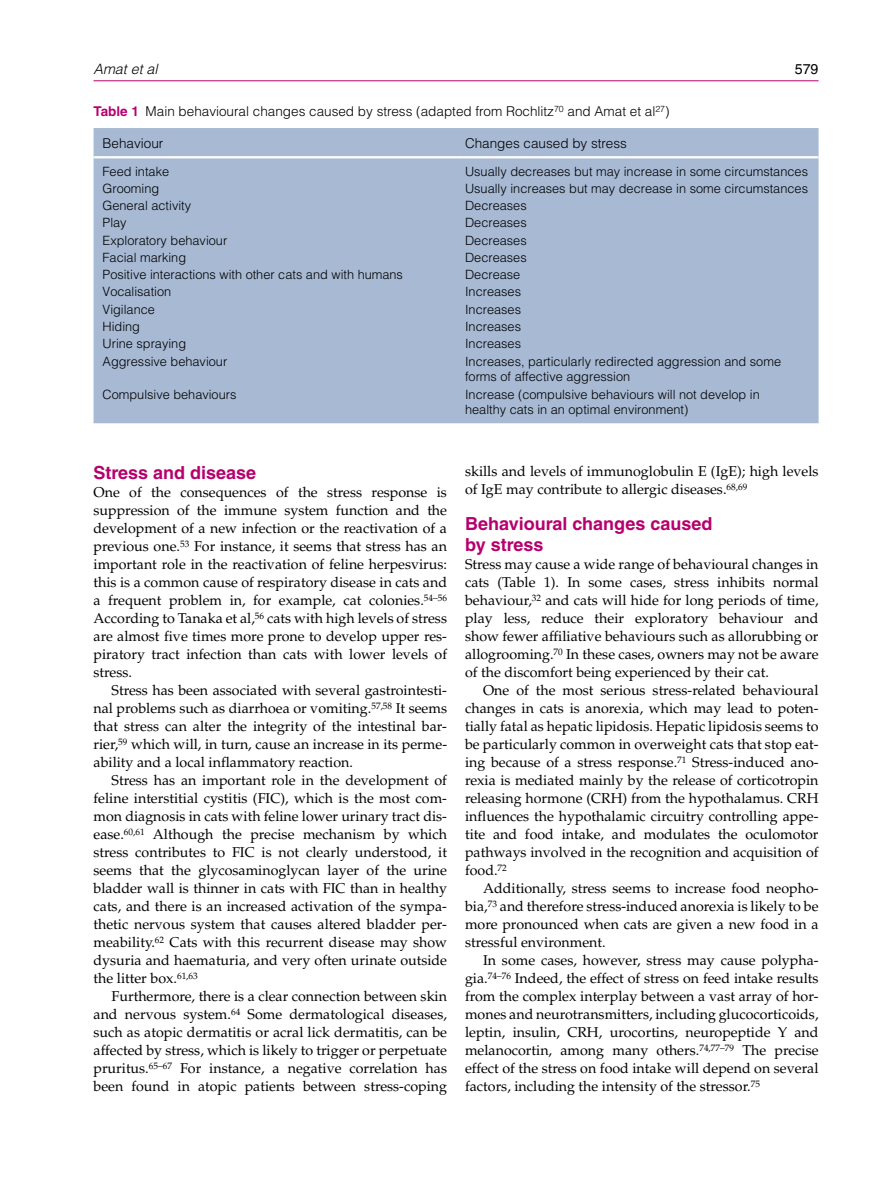
<style>
.page{position:relative;width:893px;height:1191px;background:#fff}
.page>*{position:absolute;margin:0;border:0;box-sizing:border-box;transform-origin:0 0}
.t1{font:700 18px/21px "Helvetica LT Std";color:#b6006d}
.t2{font:14.25px/18px "Palatino LT Std";color:#000;text-align:justify}
.t3{font:italic 300 14.25px "Helvetica LT Std";color:#000}
.t4{font:14.25px "Helvetica LT Std";color:#000}
.t5{font:300 13.5px "Helvetica LT Std";color:#000}
.t6{font:300 12.75px/15.8px "Helvetica LT Std";color:#000}
.s1{font-weight:700;color:#b6006d}
</style>
<div class="page">
<hr style="left:94px;top:80px;width:725px;height:1px;background:#b6006d">
<div style="left:94px;top:128px;width:725px;height:295px;background:#a7b9d3"></div>
<hr style="left:94px;top:156px;width:362px;height:2px;background:#fff">
<hr style="left:456px;top:156px;width:363px;height:2px;background:#fff">
<p class="t3" style="left:94px;top:60px;width:66px">Amat et al</p>
<p class="t4" style="left:795px;top:61px;width:25px">579</p>
<p class="t5" style="left:94px;top:103px;width:578px"><span class="s1">Table 1</span> Main behavioural changes caused by stress (adapted from Rochlitz<sup>70</sup> and Amat et al<sup>27</sup>)</p>
<p class="t5" style="left:103px;top:135px;width:62px">Behaviour</p>
<p class="t5" style="left:465px;top:135px;width:163px">Changes caused by stress</p>
<p class="t6" style="left:103px;top:163px;width:68px">Feed intake</p>
<p class="t6" style="left:465px;top:163px;width:344px">Usually decreases but may increase in some circumstances</p>
<p class="t6" style="left:103px;top:180px;width:58px">Grooming</p>
<p class="t6" style="left:465px;top:180px;width:344px">Usually increases but may decrease in some circumstances</p>
<p class="t6" style="left:103px;top:198px;width:90px">General activity</p>
<p class="t6" style="left:465px;top:198px;width:63px">Decreases</p>
<p class="t6" style="left:103px;top:215px;width:26px">Play</p>
<p class="t6" style="left:465px;top:215px;width:63px">Decreases</p>
<p class="t6" style="left:103px;top:232px;width:126px">Exploratory behaviour</p>
<p class="t6" style="left:465px;top:232px;width:63px">Decreases</p>
<p class="t6" style="left:103px;top:249px;width:85px">Facial marking</p>
<p class="t6" style="left:465px;top:249px;width:63px">Decreases</p>
<p class="t6" style="left:103px;top:267px;width:302px">Positive interactions with other cats and with humans</p>
<p class="t6" style="left:465px;top:267px;width:57px">Decrease</p>
<p class="t6" style="left:103px;top:284px;width:70px">Vocalisation</p>
<p class="t6" style="left:465px;top:284px;width:57px">Increases</p>
<p class="t6" style="left:103px;top:301px;width:54px">Vigilance</p>
<p class="t6" style="left:465px;top:301px;width:57px">Increases</p>
<p class="t6" style="left:103px;top:318px;width:39px">Hiding</p>
<p class="t6" style="left:465px;top:318px;width:57px">Increases</p>
<p class="t6" style="left:103px;top:336px;width:85px">Urine spraying</p>
<p class="t6" style="left:465px;top:336px;width:57px">Increases</p>
<p class="t6" style="left:103px;top:353px;width:126px">Aggressive behaviour</p>
<p class="t6" style="left:465px;top:353px;width:318px">Increases, particularly redirected aggression and some forms of affective aggression</p>
<p class="t6" style="left:103px;top:386px;width:135px">Compulsive behaviours</p>
<p class="t6" style="left:465px;top:386px;width:296px">Increase (compulsive behaviours will not develop in healthy cats in an optimal environment)</p>
<p class="t1" style="left:94px;top:461px;width:164px">Stress and disease</p>
<p class="t2" style="left:94px;top:483px;width:355px">One of the consequences of the stress response is suppression of the immune system function and the development of a new infection or the reactivation of a previous one.<sup>53</sup> For instance, it seems that stress has an important role in the reactivation of feline herpesvirus: this is a common cause of respiratory disease in cats and a frequent problem in, for example, cat colonies.<sup>54–56<br></sup>According to Tanaka et al,<sup>56</sup> cats with high levels of stress are almost five times more prone to develop upper res&shy;piratory tract infection than cats with lower levels of stress.</p>
<p class="t2" style="left:94px;top:681px;width:355px;text-indent:18px">Stress has been associated with several gastrointesti&shy;nal problems such as diarrhoea or vomiting.<sup>57,58</sup> It seems that stress can alter the integrity of the intestinal bar&shy;rier,<sup>59</sup> which will, in turn, cause an increase in its perme&shy;ability and a local inflammatory reaction.</p>
<p class="t2" style="left:94px;top:771px;width:355px;text-indent:18px">Stress has an important role in the development of feline interstitial cystitis (FIC), which is the most com&shy;mon diagnosis in cats with feline lower urinary tract dis&shy;ease.<sup>60,61</sup> Although the precise mechanism by which stress contributes to FIC is not clearly understood, it seems that the glycosaminoglycan layer of the urine bladder wall is thinner in cats with FIC than in healthy cats, and there is an increased activation of the sympa&shy;thetic nervous system that causes altered bladder per&shy;meability.<sup>62</sup> Cats with this recurrent disease may show dysuria and haematuria, and very often urinate outside the litter box.<sup>61,63</sup></p>
<p class="t2" style="left:94px;top:987px;width:355px;text-indent:18px">Furthermore, there is a clear connection between skin and nervous system.<sup>64</sup> Some dermatological diseases, such as atopic dermatitis or acral lick dermatitis, can be affected by stress, which is likely to trigger or perpetuate pruritus.<sup>65–67</sup> For instance, a negative correlation has been found in atopic patients between stress-coping</p>
<p class="t2" style="left:465px;top:462px;width:355px">skills and levels of immunoglobulin E (IgE); high levels of IgE may contribute to allergic diseases.<sup>68,69</sup></p>
<p class="t1" style="left:465px;top:513px;width:249px">Behavioural changes caused by stress</p>
<p class="t2" style="left:465px;top:555px;width:355px">Stress may cause a wide range of behavioural changes in cats (Table 1). In some cases, stress inhibits normal behaviour,<sup>32</sup> and cats will hide for long periods of time, play less, reduce their exploratory behaviour and show fewer affiliative behaviours such as allorubbing or allogrooming.<sup>70</sup> In these cases, owners may not be aware of the discomfort being experienced by their cat.</p>
<p class="t2" style="left:465px;top:681px;width:355px;text-indent:18px">One of the most serious stress-related behavioural changes in cats is anorexia, which may lead to poten&shy;tially fatal as hepatic lipidosis. Hepatic lipidosis seems to be particularly common in overweight cats that stop eat&shy;ing because of a stress response.<sup>71</sup> Stress-induced ano&shy;rexia is mediated mainly by the release of corticotropin releasing hormone (CRH) from the hypothalamus. CRH influences the hypothalamic circuitry controlling appe&shy;tite and food intake, and modulates the oculomotor pathways involved in the recognition and acquisition of food.<sup>72</sup></p>
<p class="t2" style="left:465px;top:879px;width:355px;text-indent:18px">Additionally, stress seems to increase food neopho&shy;bia,<sup>73</sup> and therefore stress-induced anorexia is likely to be more pronounced when cats are given a new food in a stressful environment.</p>
<p class="t2" style="left:465px;top:951px;width:355px;text-indent:18px">In some cases, however, stress may cause polypha&shy;gia.<sup>74–76</sup> Indeed, the effect of stress on feed intake results from the complex interplay between a vast array of hor&shy;mones and neurotransmitters, including glucocorticoids, leptin, insulin, CRH, urocortins, neuropeptide Y and melanocortin, among many others.<sup>74,77–79</sup> The precise effect of the stress on food intake will depend on several factors, including the intensity of the stressor.<sup>75</sup></p>
</div>
